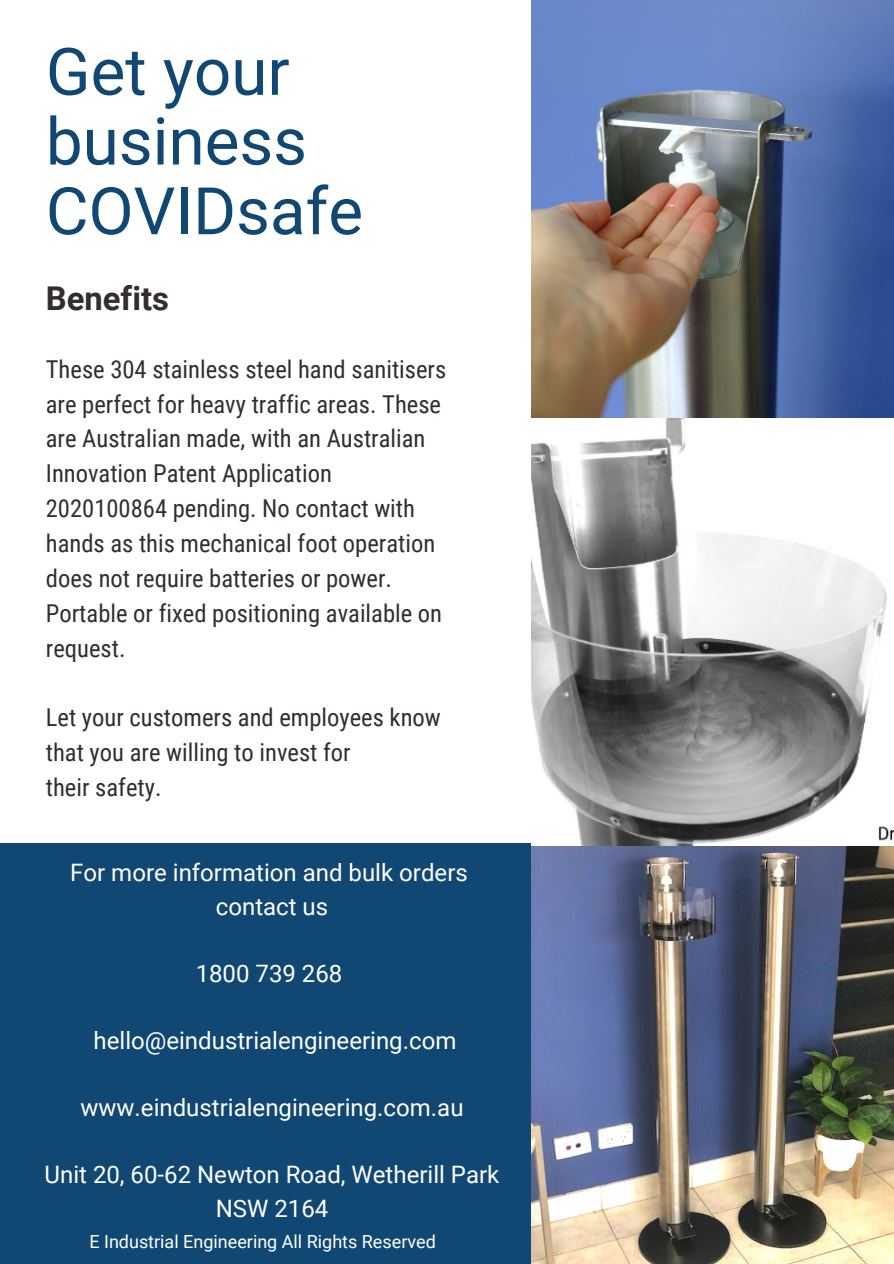
<style>
.page{position:relative;width:894px;height:1264px;background:#fff}
.page>*{position:absolute;margin:0;border:0;box-sizing:border-box;transform-origin:0 0}
.t1{font:65.55px/69.6px "Roboto";color:#114773}
.t2{font:700 32.85px "Roboto";color:#332d2d}
.t3{font:24.6px/34.8px "Roboto Condensed";color:#332d2d}
.t4{font:24px/33.5px "Roboto";color:#fff;text-align:center}
.t5{font:18px "Roboto";color:#fff}
</style>
<div class="page">
<div style="left:0;top:843px;width:561px;height:420px;background:#114773"></div>
<img style="left:531px;top:0;width:362px;height:1263px">
<h1 class="t1" style="left:46px;top:38px;width:318px">Get your business<br>COVIDsafe</h1>
<h2 class="t2" style="left:46px;top:280px;width:125px">Benefits</h2>
<p class="t3" style="left:46px;top:352px;width:402px">These 304 stainless steel hand sanitisers are perfect for heavy traffic areas. These are Australian made, with an Australian Innovation Patent Application 2020100864 pending. No contact with hands as this mechanical foot operation does not require batteries or power.<br>Portable or fixed positioning available on request.</p>
<p class="t3" style="left:46px;top:700px;width:396px">Let your customers and employees know that you are willing to invest for<br>their safety.</p>
<p class="t4" style="left:70px;top:856px;width:399px">For more information and bulk orders contact us</p>
<p class="t4" style="left:196px;top:957px;width:148px">1800 739 268</p>
<p class="t4" style="left:93px;top:1024px;width:364px">hello@eindustrialengineering.com</p>
<p class="t4" style="left:80px;top:1091px;width:384px">www.eindustrialengineering.com.au</p>
<p class="t4" style="left:45px;top:1158px;width:456px">Unit 20, 60-62 Newton Road, Wetherill Park<br>NSW 2164</p>
<p class="t5" style="left:89px;top:1231px;width:348px">E Industrial Engineering All Rights Reserved</p>
</div>
